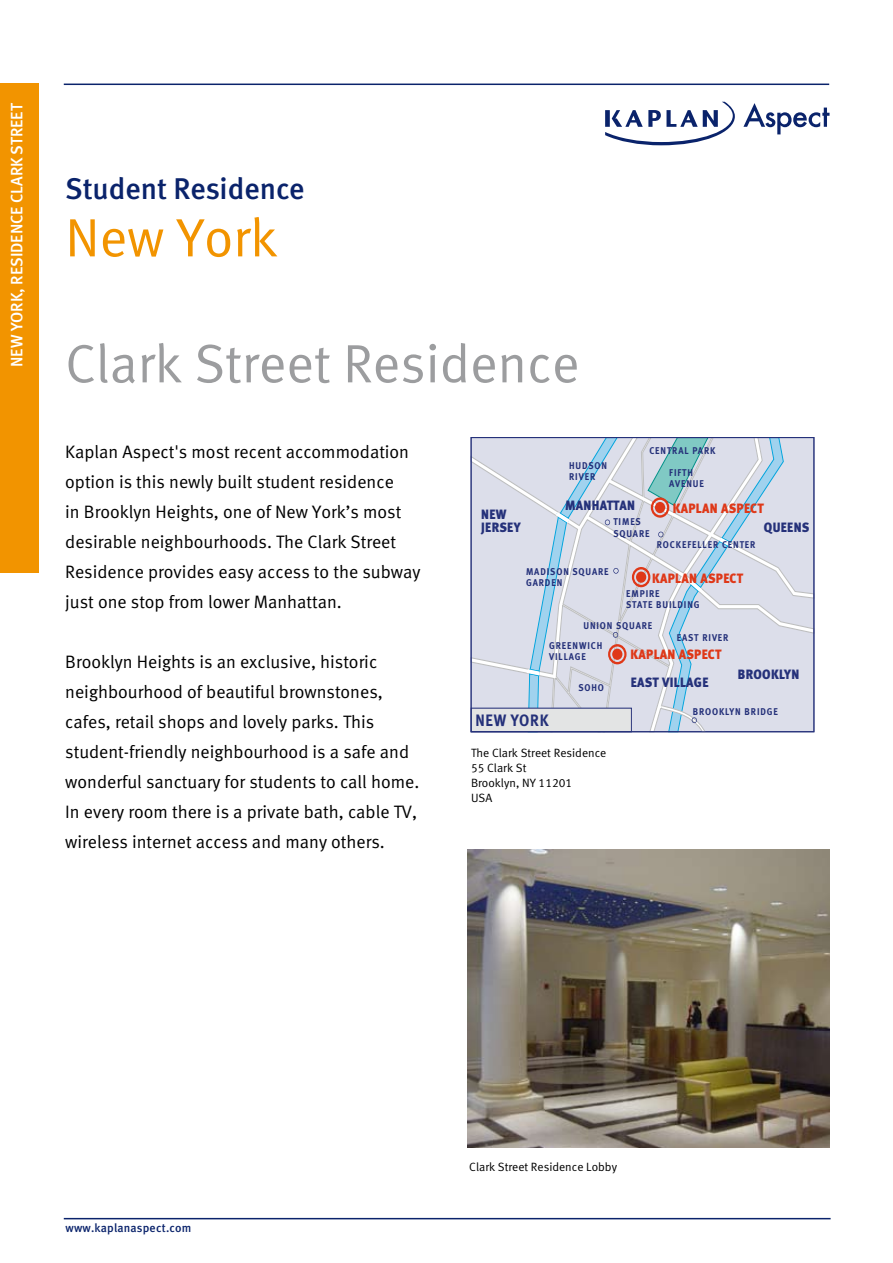
<style>
.page{position:relative;width:893px;height:1263px;background:#fff}
.page>*{position:absolute;margin:0;border:0;box-sizing:border-box;transform-origin:0 0}
.t1{font:54px "Meta Normal LF";color:#9c9d9f}
.t2{font:54px "Meta Normal LF";color:#f29400}
.t3{font:30px "Meta Medium LF";color:#0a236b}
.t4{font:18px/30px "Meta Normal LF";color:#000}
.t5{font:16.5px "Meta Medium LF";color:#fff}
.t6{font:700 16.5px "Meta";letter-spacing:.05em;color:#25317a;scale:.91 1}
.t7{font:900 13.5px/13.5px "Meta";letter-spacing:.025em;color:#25317a;scale:.91 1}
.t8{font:900 13.5px "Meta";letter-spacing:.025em;color:#df3818;scale:.91 1}
.t9{font:12px/15px "Meta Normal LF";color:#000}
.t10{font:12px "Meta Medium LF";letter-spacing:.015em;color:#0a236b}
.t11{font:700 9.75px/11.2px "Meta";letter-spacing:.1em;color:#25317a;scale:.91 1}
</style>
<div class="page">
<img style="left:468px;top:849px;width:361px;height:298px">
<div style="left:0;top:83px;width:38px;height:490px;background:#f29400"></div>
<svg style="left:743px;top:103px;width:86px;height:31px"></svg>
<svg style="left:605px;top:102px;width:130px;height:43px"></svg>
<hr style="left:64px;top:1218px;width:767px;height:1px;background:#0a236b">
<hr style="left:64px;top:84px;width:765px;height:1px;background:#0a236b">
<svg style="left:473px;top:439px;width:339px;height:291px;background:#d4dbe6"></svg>
<div style="left:471px;top:437px;width:343px;height:295px;border:1px solid #25317a"></div>
<p class="t5" style="left:7px;top:367px;width:265px;rotate:-90deg">New york, residen ce clark street</p>
<h2 class="t3" style="left:65px;top:172px;width:241px">Student Residence</h2>
<h1 class="t2" style="left:65px;top:206px;width:214px">New York</h1>
<h1 class="t1" style="left:65px;top:332px;width:516px">Clark Street Residence</h1>
<p class="t4" style="left:65px;top:437px;width:357px">Kaplan Aspect's most recent accommodation option is this newly built student residence<br>in Brooklyn Heights, one of New York’s most desirable neighbourhoods. The Clark Street Residence provides easy access to the subway just one stop from lower Manhattan.</p>
<p class="t4" style="left:65px;top:647px;width:356px">Brooklyn Heights is an exclusive, historic neighbourhood of beautiful brownstones, cafes, retail shops and lovely parks. This student-friendly neighbourhood is a safe and wonderful sanctuary for students to call home.<br>In every room there is a private bath, cable TV, wireless internet access and many others.</p>
<p class="t7" style="left:481px;top:507px;width:45px">NEW<br>JERSEY</p>
<p class="t11" style="left:569px;top:459px;width:43px">HUDSON<br>RIVER</p>
<p class="t7" style="left:565px;top:499px;width:78px">MANHATTAN</p>
<p class="t11" style="left:649px;top:444px;width:74px">CENTRAL PARK</p>
<p class="t11" style="left:669px;top:467px;width:40px">FIFTH<br>AVENUE</p>
<p class="t8" style="left:673px;top:500px;width:101px">KAPLAN ASPECT</p>
<p class="t11" style="left:613px;top:516px;width:41px">TIMES<br>SQUARE</p>
<p class="t11" style="left:657px;top:539px;width:110px">ROCKEFELLER CENTER</p>
<p class="t7" style="left:764px;top:521px;width:52px">QUEENS</p>
<p class="t11" style="left:526px;top:566px;width:92px">MADISON SQUARE<br>GARDEN</p>
<p class="t11" style="left:549px;top:616px;width:115px;line-height:19.2px;text-indent:34px">UNION SQUARE<br>GREENWICH</p>
<p class="t11" style="left:549px;top:651px;width:42px">VILLAGE</p>
<p class="t11" style="left:578px;top:682px;width:30px">SOHO</p>
<p class="t8" style="left:652px;top:570px;width:101px">KAPLAN ASPECT</p>
<p class="t11" style="left:626px;top:587px;width:82px">EMPIRE<br>STATE BUILDING</p>
<p class="t11" style="left:677px;top:632px;width:58px">EAST RIVER</p>
<p class="t8" style="left:630px;top:646px;width:101px">KAPLAN ASPECT</p>
<p class="t7" style="left:738px;top:667px;width:69px">BROOKLYN</p>
<p class="t7" style="left:631px;top:676px;width:87px">EAST VILLAGE</p>
<p class="t6" style="left:475px;top:710px;width:82px">NEW YORK</p>
<p class="t9" style="left:471px;top:745px;width:137px">The Clark Street Residence<br>55 Clark St<br>Brooklyn, NY 11201<br>USA</p>
<p class="t11" style="left:693px;top:706px;width:95px">BROOKLYN BRIDGE</p>
<p class="t10" style="left:65px;top:1221px;width:127px">www.kaplanaspect.com</p>
<p class="t9" style="left:469px;top:1159px;width:149px">Clark Street Residence Lobby</p>
</div>
